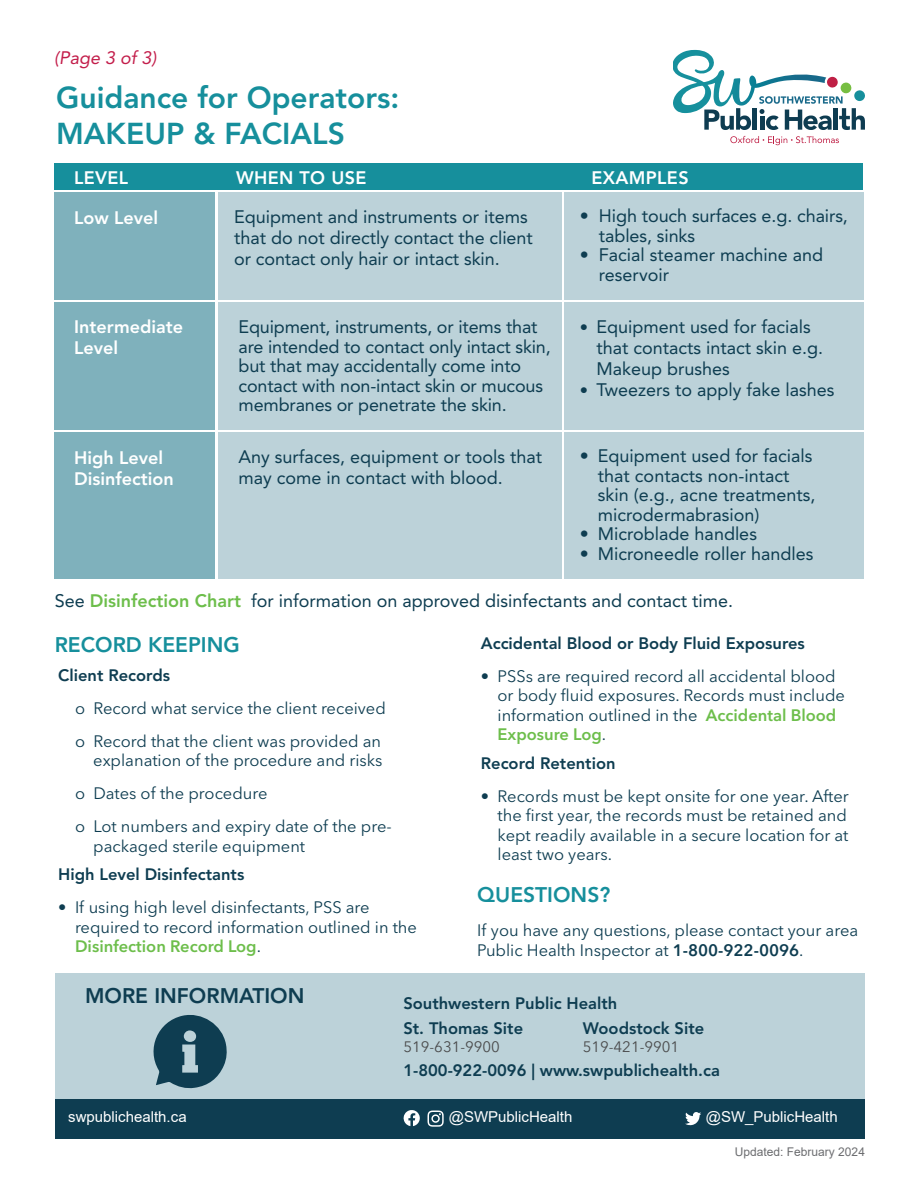
<style>
.page{position:relative;width:918px;height:1188px;background:#fff}
.page>*{position:absolute;margin:0;border:0;box-sizing:border-box;transform-origin:0 0}
.t1{font:800 30px/36px "Avenir LT Std";color:#168f9c}
.t2{font:800 21px "Avenir LT Std";color:#168f9c}
.t3{font:800 21px "Avenir LT Std";color:#0e3d51}
.t4{font:18px/19.5px "Avenir LT Std";color:#0e3d51}
.t5{font:800 18px/21px "Avenir LT Std";color:#fff}
.t6{font:800 18px "Avenir LT Std";letter-spacing:.02em;color:#fff}
.t7{font:italic 18px "Avenir LT Std";color:#c31e4b}
.t8{font:16.5px/19.5px "Avenir Next LT Pro";color:#0e3d51}
.t9{font:800 16.5px "Avenir LT Std";color:#0e3d51}
.t10{font:15px "Arial";color:#fff}
.t11{font:15px "Avenir Next LT Pro";color:#4b4c4d}
.t12{font:12px "Arial";color:#6c6d70}
.s1{font-family:"Avenir Next LT Pro";font-size:16.5px}
.s2{font-family:"Avenir Next LT Pro"}
.s3{font-weight:800;color:#6dbe4b}
.s4{font-weight:600;color:#6dbe4b}
.s5{font-weight:600}
</style>
<div class="page">
<div style="left:55px;top:973px;width:810px;height:130px;background:#bcd2d9"></div>
<div style="left:55px;top:163px;width:808px;height:27px;background:#168f9c"></div>
<div style="left:54px;top:192px;width:161px;height:108px;background:#7fb1bc"></div>
<div style="left:218px;top:192px;width:344px;height:108px;background:#bcd2d9"></div>
<div style="left:564px;top:192px;width:299px;height:108px;background:#bcd2d9"></div>
<svg style="left:730px;top:136px;width:109px;height:9px"></svg>
<svg style="left:673px;top:50px;width:191px;height:80px"></svg>
<div style="left:55px;top:1099px;width:810px;height:40px;background:#0e3d51"></div>
<svg style="left:403px;top:1110px;width:17px;height:16px"></svg>
<svg style="left:685px;top:1112px;width:16px;height:13px"></svg>
<svg style="left:428px;top:1111px;width:16px;height:16px"></svg>
<svg style="left:153px;top:1015px;width:74px;height:74px"></svg>
<div style="left:54px;top:433px;width:161px;height:146px;background:#7fb1bc"></div>
<div style="left:218px;top:433px;width:344px;height:146px;background:#bcd2d9"></div>
<div style="left:564px;top:433px;width:299px;height:146px;background:#bcd2d9"></div>
<div style="left:54px;top:302px;width:161px;height:128px;background:#7fb1bc"></div>
<div style="left:218px;top:302px;width:344px;height:128px;background:#bcd2d9"></div>
<div style="left:564px;top:302px;width:299px;height:128px;background:#bcd2d9"></div>
<p class="t7" style="left:54px;top:47px;width:104px">(Page 3 of 3)</p>
<p class="t1" style="left:56px;top:79px;width:345px">Guidance for Operators:<br>MAKEUP &amp; FACIALS</p>
<p class="t5" style="left:74px;top:167px;width:56px">LEVEL</p>
<p class="t6" style="left:236px;top:167px;width:132px">WHEN TO USE</p>
<p class="t6" style="left:592px;top:167px;width:99px">EXAMPLES</p>
<p class="t5" style="left:74px;top:207px;width:86px">Low Level</p>
<p class="t4" style="left:599px;top:206px;width:251px;text-indent:-19px">• High touch surfaces e.g. chairs, tables, sinks</p>
<p class="t4" style="left:599px;top:245px;width:226px;text-indent:-19px">• Facial steamer machine and reservoir</p>
<p class="t4" style="left:596px;top:317px;width:228px;line-height:21px;text-indent:-16px"><span class="s1">•</span> Equipment used for facials that contacts intact skin e.g.<br>Makeup brushes</p>
<p class="t4" style="left:580px;top:380px;width:256px"><span class="s1">•</span> Tweezers to apply fake lashes</p>
<p class="t4" style="left:234px;top:207px;width:300px;line-height:21px">Equipment and instruments or items that do not directly contact the client or contact only hair or intact skin.</p>
<p class="t5" style="left:74px;top:317px;width:111px">Intermediate<br>Level</p>
<p class="t4" style="left:239px;top:318px;width:314px">Equipment, instruments, or items that are intended to contact only intact skin, but that may accidentally come into contact with non-intact skin or mucous membranes or penetrate the skin.</p>
<p class="t5" style="left:74px;top:447px;width:101px">High Level<br>Disinfection</p>
<p class="t4" style="left:239px;top:447px;width:305px;line-height:21px">Any surfaces, equipment or tools that may come in contact with blood.</p>
<p class="t4" style="left:598px;top:447px;width:219px;text-indent:-18px"><span class="s2">•</span> Equipment used for facials that contacts non-intact skin (e.g., acne treatments, microdermabrasion)</p>
<p class="t4" style="left:580px;top:525px;width:179px"><span class="s2">•</span> Microblade handles</p>
<p class="t4" style="left:580px;top:544px;width:235px"><span class="s2">•</span> Microneedle roller handles</p>
<p class="t4" style="left:55px;top:592px;width:680px">See <span class="s3">Disinfection Chart</span> for information on approved disinfectants and contact time.</p>
<p class="t2" style="left:55px;top:632px;width:187px">RECORD KEEPING</p>
<p class="t9" style="left:58px;top:665px;width:113px">Client Records</p>
<p class="t8" style="left:75px;top:698px;width:312px">o Record what service the client received</p>
<p class="t8" style="left:75px;top:731px;width:309px;text-align:right">o Record that the client was provided an explanation of the procedure and risks</p>
<p class="t8" style="left:75px;top:784px;width:194px">o Dates of the procedure</p>
<p class="t8" style="left:93px;top:817px;width:300px;text-indent:-18px">o Lot numbers and expiry date of the pre&shy;packaged sterile equipment</p>
<p class="t9" style="left:58px;top:865px;width:188px">High Level Disinfectants</p>
<p class="t8" style="left:75px;top:898px;width:344px;text-indent:-17px">• If using high level disinfectants, PSS are required to record information outlined in the<br><span class="s4">Disinfection Record Log</span>.</p>
<p class="t9" style="left:481px;top:633px;width:326px">Accidental Blood or Body Fluid Exposures</p>
<p class="t8" style="left:498px;top:666px;width:349px;text-indent:-17px">• PSSs are required record all accidental blood or body fluid exposures. Records must include information outlined in the <span class="s4">Accidental Blood Exposure Log</span>.</p>
<p class="t9" style="left:481px;top:753px;width:136px">Record Retention</p>
<p class="t8" style="left:498px;top:786px;width:353px;text-align:justify;text-indent:-17px">• Records must be kept onsite for one year. After the first year, the records must be retained and kept readily available in a secure location for at least two years.</p>
<p class="t2" style="left:477px;top:883px;width:134px">QUESTIONS?</p>
<p class="t8" style="left:477px;top:920px;width:382px;line-height:20.2px">If you have any questions, please contact your area<br>Public Health Inspector at <span class="s5">1-800-922-0096</span>.</p>
<p class="t3" style="left:85px;top:984px;width:221px">MORE INFORMATION</p>
<p class="t9" style="left:403px;top:994px;width:215px">Southwestern Public Health</p>
<p class="t9" style="left:403px;top:1018px;width:121px">St. Thomas Site</p>
<p class="t11" style="left:403px;top:1038px;width:98px">519-631-9900</p>
<p class="t9" style="left:403px;top:1060px;width:318px">1-800-922-0096 | www.swpublichealth.ca</p>
<p class="t9" style="left:583px;top:1018px;width:123px">Woodstock Site</p>
<p class="t11" style="left:583px;top:1038px;width:98px">519-421-9901</p>
<p class="t10" style="left:68px;top:1106px;width:120px">swpublichealth.ca</p>
<p class="t10" style="left:449px;top:1106px;width:125px">@SWPublicHealth</p>
<p class="t10" style="left:706px;top:1106px;width:133px">@SW_PublicHealth</p>
<p class="t12" style="left:735px;top:1143px;width:132px">Updated: February 2024</p>
</div>
